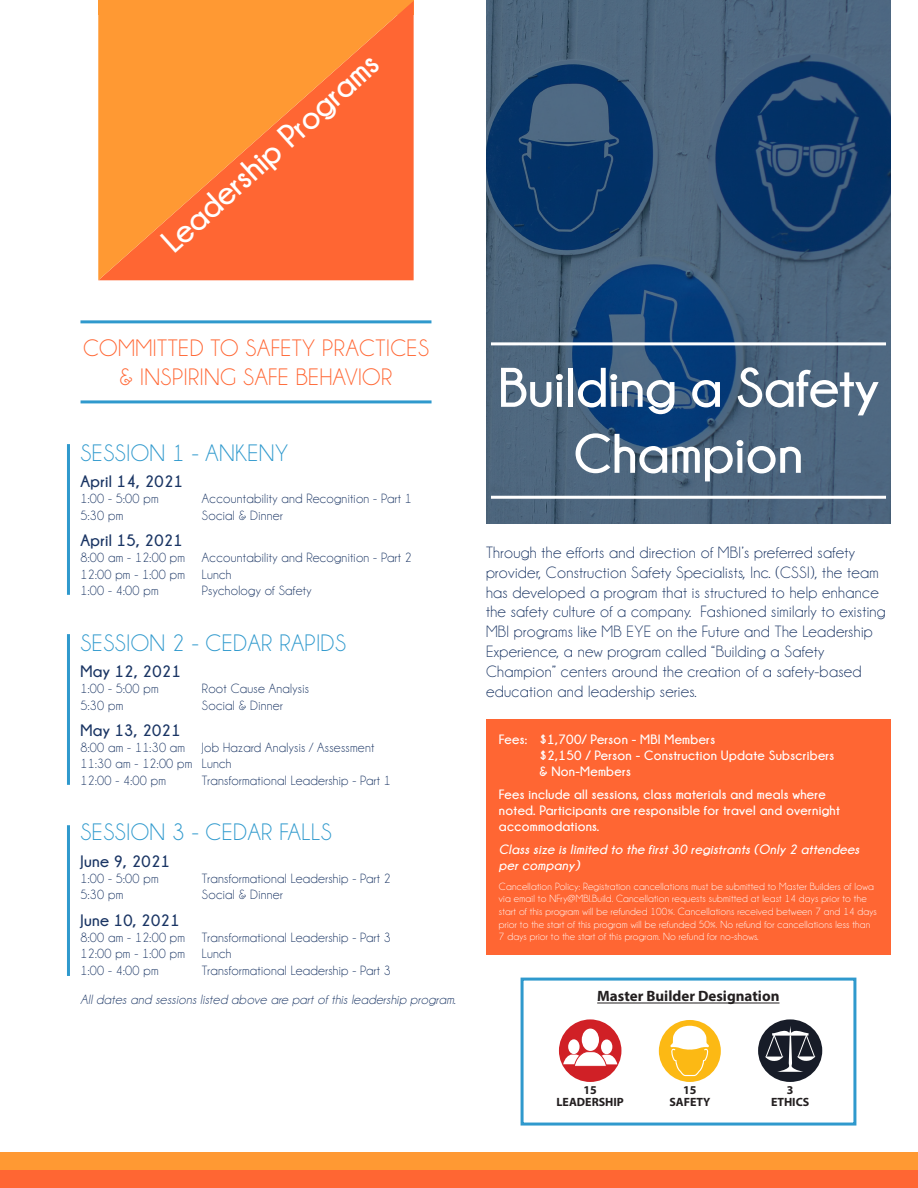
<style>
.page{position:relative;width:918px;height:1188px;background:#fff}
.page>*{position:absolute;margin:0;border:0;box-sizing:border-box;transform-origin:0 0}
.t1{font:700 55.5px/66px "Champagne&Limousines";color:#fff;text-align:center}
.t2{font:700 33px "Champagne&Limousines";color:#fff}
.t3{font:24px "Champagne&Limousines";letter-spacing:.02em;color:#2f99cd}
.t4{font:24px/28.8px "Champagne&Limousines";letter-spacing:.02em;color:#f63;text-align:center}
.t5{font:16.5px/19.8px "Champagne&Limousines";letter-spacing:.02em;color:#1a3564}
.t6{font:700 16.5px "Champagne&Limousines";letter-spacing:.02em;color:#1a3564}
.t7{font:700 15px "Myriad Pro";color:#231f20}
.t8{font:13.5px "Champagne&Limousines";letter-spacing:.02em;color:#1a3564}
.t9{font:700 13.5px/16.2px "Champagne&Limousines";letter-spacing:.02em;color:#fff}
.t10{font:italic 700 13.5px/16.2px "Champagne&Limousines";letter-spacing:.02em;color:#fff}
.t11{font:italic 13.5px "Champagne&Limousines";letter-spacing:.02em;color:#1a3564}
.t12{font:700 12px/12px "Myriad Pro";color:#231f20;text-align:center}
.t13{font:10.5px/12.6px "Champagne&Limousines";letter-spacing:.02em;color:#fff}
</style>
<div class="page">
<div style="left:0;top:1152px;width:918px;height:18px;background:#f93"></div>
<div style="left:0;top:1170px;width:918px;height:18px;background:#f63"></div>
<svg style="left:486px;top:0;width:405px;height:524px;background:#375778"></svg>
<hr style="left:491px;top:342px;width:395px;height:3px;background:#fff">
<hr style="left:491px;top:496px;width:395px;height:3px;background:#fff">
<hr style="left:80px;top:320px;width:351px;height:3px;background:#2f99cd">
<hr style="left:81px;top:400px;width:351px;height:3px;background:#2f99cd">
<div style="left:486px;top:719px;width:405px;height:236px;background:#f63"></div>
<hr style="left:67px;top:444px;width:3px;height:151px;background:#2f99cd">
<hr style="left:67px;top:634px;width:3px;height:151px;background:#2f99cd">
<hr style="left:67px;top:825px;width:3px;height:151px;background:#2f99cd">
<div style="left:98px;top:0;width:316px;height:15px;background:#f93"></div>
<svg style="left:98px;top:1px;width:316px;height:279px;background:#ff7f33"></svg>
<div style="left:559px;top:1019px;width:62px;height:63px;background:#d02026;border-radius:50%"></div>
<div style="left:601px;top:1039px;width:11px;height:15px;background:#fff;border-radius:50%"></div>
<div style="left:568px;top:1039px;width:12px;height:15px;background:#fff;border-radius:50%"></div>
<div style="left:582px;top:1029px;width:17px;height:22px;background:#fff;border-radius:50%"></div>
<svg style="left:563px;top:1051px;width:54px;height:16px"></svg>
<div style="left:659px;top:1020px;width:62px;height:62px;background:#fcb914;border-radius:50%"></div>
<svg style="left:670px;top:1026px;width:39px;height:50px"></svg>
<div style="left:758px;top:1019px;width:64px;height:63px;background:#171c28;border-radius:50%"></div>
<svg style="left:765px;top:1026px;width:51px;height:46px"></svg>
<hr style="left:597px;top:1003px;width:182px;height:1px;background:#231f20">
<div style="left:521px;top:978px;width:335px;height:148px;border:3px solid #2f99cd"></div>
<p class="t2" style="left:154px;top:232px;width:281px;rotate:-42deg">Leadership Programs</p>
<p class="t4" style="left:83px;top:334px;width:348px">COMMITTED TO SAFETY PRACTICES &amp; INSPIRING SAFE BEHAVIOR</p>
<p class="t3" style="left:80px;top:441px;width:209px">SESSION 1 - ANKENY</p>
<p class="t6" style="left:80px;top:472px;width:104px">April 14, 2021</p>
<p class="t8" style="left:80px;top:492px;width:80px">1:00 - 5:00 pm</p>
<p class="t8" style="left:202px;top:492px;width:211px">Accountability and Recognition - Part 1</p>
<p class="t8" style="left:80px;top:508px;width:44px">5:30 pm</p>
<p class="t8" style="left:202px;top:508px;width:82px">Social &amp; Dinner</p>
<p class="t6" style="left:80px;top:531px;width:104px">April 15, 2021</p>
<p class="t8" style="left:80px;top:551px;width:333px">8:00 am - 12:00 pm Accountability and Recognition - Part 2</p>
<p class="t8" style="left:80px;top:567px;width:106px">12:00 pm - 1:00 pm</p>
<p class="t8" style="left:202px;top:567px;width:31px">Lunch</p>
<p class="t8" style="left:80px;top:583px;width:80px">1:00 - 4:00 pm</p>
<p class="t8" style="left:202px;top:583px;width:111px">Psychology of Safety</p>
<p class="t3" style="left:80px;top:630px;width:267px">SESSION 2 - CEDAR RAPIDS</p>
<p class="t6" style="left:80px;top:662px;width:102px">May 12, 2021</p>
<p class="t8" style="left:80px;top:682px;width:80px">1:00 - 5:00 pm</p>
<p class="t8" style="left:202px;top:682px;width:109px">Root Cause Analysis</p>
<p class="t8" style="left:80px;top:698px;width:44px">5:30 pm</p>
<p class="t8" style="left:202px;top:698px;width:82px">Social &amp; Dinner</p>
<p class="t6" style="left:80px;top:721px;width:102px">May 13, 2021</p>
<p class="t8" style="left:80px;top:741px;width:295px">8:00 am - 11:30 am Job Hazard Analysis / Assessment</p>
<p class="t8" style="left:80px;top:757px;width:153px">11:30 am - 12:00 pm Lunch</p>
<p class="t8" style="left:80px;top:773px;width:87px">12:00 - 4:00 pm</p>
<p class="t8" style="left:202px;top:773px;width:191px">Transformational Leadership - Part 1</p>
<p class="t3" style="left:80px;top:820px;width:253px">SESSION 3 - CEDAR FALLS</p>
<p class="t6" style="left:80px;top:852px;width:91px">June 9, 2021</p>
<p class="t8" style="left:80px;top:872px;width:80px">1:00 - 5:00 pm</p>
<p class="t8" style="left:202px;top:872px;width:191px">Transformational Leadership - Part 2</p>
<p class="t8" style="left:80px;top:888px;width:44px">5:30 pm</p>
<p class="t8" style="left:202px;top:888px;width:82px">Social &amp; Dinner</p>
<p class="t6" style="left:80px;top:911px;width:101px">June 10, 2021</p>
<p class="t8" style="left:80px;top:931px;width:312px">8:00 am - 12:00 pm Transformational Leadership - Part 3</p>
<p class="t8" style="left:80px;top:947px;width:106px">12:00 pm - 1:00 pm</p>
<p class="t8" style="left:202px;top:947px;width:31px">Lunch</p>
<p class="t8" style="left:80px;top:963px;width:80px">1:00 - 4:00 pm</p>
<p class="t8" style="left:202px;top:963px;width:191px">Transformational Leadership - Part 3</p>
<p class="t11" style="left:80px;top:993px;width:377px">All dates and sessions listed above are part of this leadership program.</p>
<p class="t1" style="left:498px;top:354px;width:383px">Building a Safety<br>Champion</p>
<p class="t5" style="left:486px;top:543px;width:401px">Through the efforts and direction of MBI’s preferred safety provider, Construction Safety Specialists, Inc. (CSSI), the team has developed a program that is structured to help enhance the safety culture of a company. Fashioned similarly to existing MBI programs like MB EYE on the Future and The Leadership Experience, a new program called “Building a Safety Champion” centers around the creation of a safety-based education and leadership series.</p>
<p class="t9" style="left:499px;top:731px;width:218px">Fees: $1,700/ Person - MBI Members</p>
<p class="t9" style="left:539px;top:747px;width:296px">$2,150 / Person - Construction Update Subscribers &amp; Non-Members</p>
<p class="t9" style="left:499px;top:786px;width:342px">Fees include all sessions, class materials and meals where noted. Participants are responsible for travel and overnight accommodations.</p>
<p class="t10" style="left:499px;top:841px;width:362px">Class size is limited to the first 30 registrants (Only 2 attendees per company)</p>
<p class="t13" style="left:499px;top:880px;width:380px">Cancellation Policy: Registration cancellations must be submitted to Master Builders of Iowa via email to NFry@MBI.Build. Cancellation requests submitted at least 14 days prior to the start of this program will be refunded 100%. Cancellations received between 7 and 14 days prior to the start of this program will be refunded 50%. No refund for cancellations less than 7 days prior to the start of this program. No refund for no-shows.</p>
<p class="t7" style="left:597px;top:987px;width:184px">Master Builder Designation</p>
<p class="t12" style="left:557px;top:1084px;width:69px">15<br>LEADERSHIP</p>
<p class="t12" style="left:669px;top:1084px;width:43px">15<br>SAFETY</p>
<p class="t12" style="left:771px;top:1084px;width:40px">3<br>ETHICS</p>
</div>
